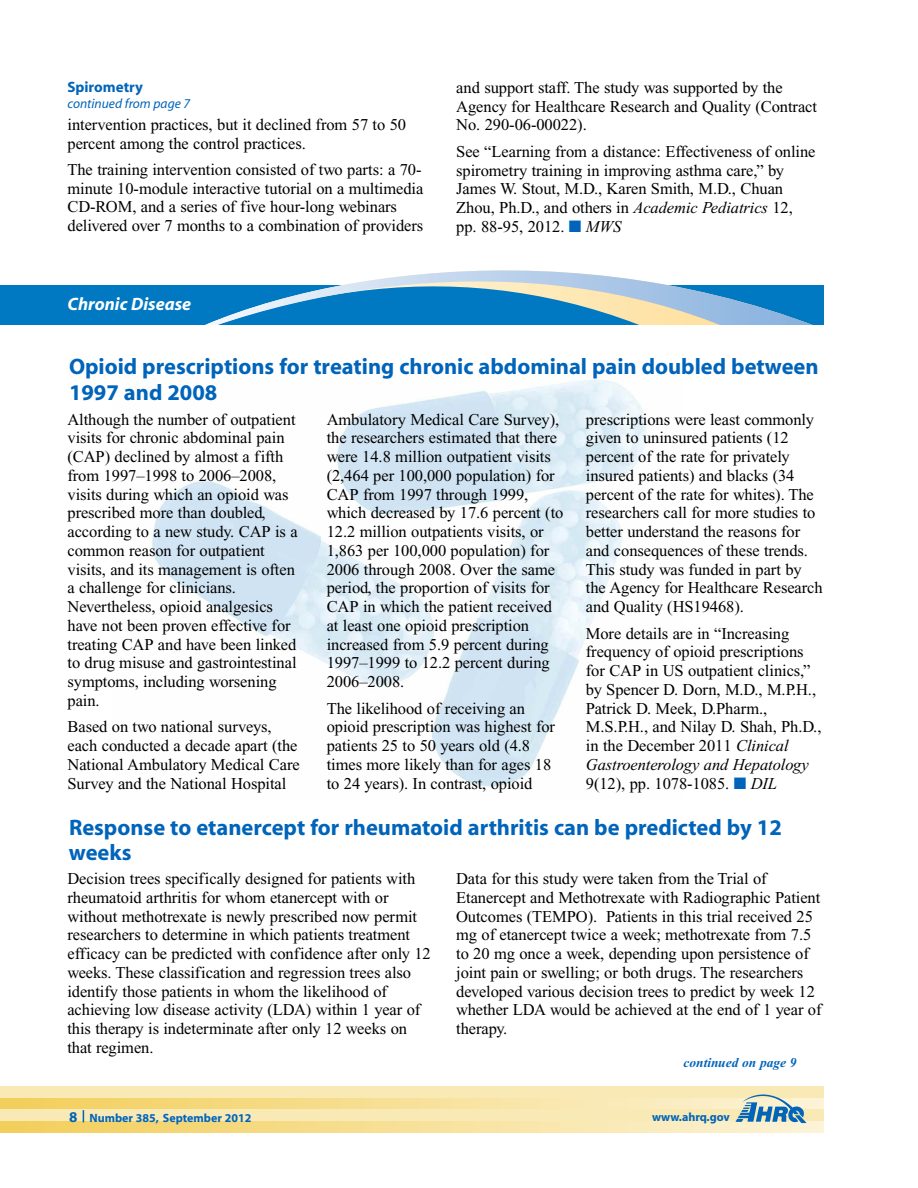
<style>
.page{position:relative;width:918px;height:1188px;background:#fff}
.page>*{position:absolute;margin:0;border:0;box-sizing:border-box;transform-origin:0 0}
.t1{font:700 22.5px/25.5px "Myriad";color:#0064ba}
.t2{font:italic 700 18px "Myriad";color:#fff}
.t3{font:16.5px/18.8px "Times New Roman";letter-spacing:-.005em;color:#000}
.t4{font:700 15px "Myriad";color:#0064ba}
.t5{font:italic 13.5px "Myriad";color:#0064ba}
.t6{font:italic 700 13.5px "Times New Roman";color:#0064ba}
.t7{font:700 12px "Myriad";color:#0064ba}
.s1{font-style:italic}
.s2{color:#0064ba}
.s3{font-size:15px}
</style>
<div class="page">
<img style="left:152px;top:380px;width:495px;height:407px">
<div style="left:0;top:1087px;width:823px;height:45px;background:#f9e9b4"></div>
<svg style="left:0;top:1099px;width:823px;height:10px"></svg>
<svg style="left:0;top:1122px;width:823px;height:10px"></svg>
<svg style="left:83px;top:1110px;width:1px;height:12px"></svg>
<img style="left:733px;top:1094px;width:75px;height:30px">
<div style="left:0;top:286px;width:824px;height:38px;background:#0079c2"></div>
<svg style="left:161px;top:270px;width:663px;height:54px"></svg>
<p class="t4" style="left:68px;top:82px;width:77px">Spirometry</p>
<p class="t5" style="left:68px;top:98px;width:124px">continued from page 7</p>
<p class="t3" style="left:68px;top:117px;width:340px">intervention practices, but it declined from 57 to 50 percent among the control practices.</p>
<p class="t3" style="left:68px;top:162px;width:357px">The training intervention consisted of two parts: a 70- minute 10-module interactive tutorial on a multimedia CD-ROM, and a series of five hour-long webinars delivered over 7 months to a combination of providers</p>
<p class="t2" style="left:68px;top:297px;width:125px">Chronic Disease</p>
<p class="t3" style="left:456px;top:80px;width:362px">and support staff. The study was supported by the<br>Agency for Healthcare Research and Quality (Contract<br>No. 290-06-00022).</p>
<p class="t3" style="left:456px;top:143px;width:361px">See “Learning from a distance: Effectiveness of online spirometry training in improving asthma care,” by James W. Stout, M.D., Karen Smith, M.D., Chuan Zhou, Ph.D., and others in <span class="s1">Academic Pediatrics</span> 12, pp. 88-95, 2012. <span class="s2">■</span> <span class="s1">MWS</span></p>
<h1 class="t1" style="left:69px;top:356px;width:751px">Opioid prescriptions for treating chronic abdominal pain doubled between<br>1997 and 2008</h1>
<p class="t3" style="left:67px;top:411px;width:232px">Although the number of outpatient visits for chronic abdominal pain (CAP) declined by almost a fifth from 1997–1998 to 2006–2008, visits during which an opioid was prescribed more than doubled, according to a new study. CAP is a common reason for outpatient visits, and its management is often a challenge for clinicians.<br>Nevertheless, opioid analgesics have not been proven effective for treating CAP and have been linked to drug misuse and gastrointestinal symptoms, including worsening pain.</p>
<p class="t3" style="left:68px;top:719px;width:234px">Based on two national surveys, each conducted a decade apart (the National Ambulatory Medical Care Survey and the National Hospital</p>
<p class="t3" style="left:327px;top:411px;width:238px">Ambulatory Medical Care Survey), the researchers estimated that there were 14.8 million outpatient visits (2,464 per 100,000 population) for<br>CAP from 1997 through 1999, which decreased by 17.6 percent (to<br>12.2 million outpatients visits, or<br>1,863 per 100,000 population) for<br>2006 through 2008. Over the same period, the proportion of visits for<br>CAP in which the patient received at least one opioid prescription increased from 5.9 percent during<br>1997–1999 to 12.2 percent during<br>2006–2008.</p>
<p class="t3" style="left:327px;top:700px;width:230px">The likelihood of receiving an opioid prescription was highest for patients 25 to 50 years old (4.8 times more likely than for ages 18 to 24 years). In contrast, opioid</p>
<p class="t3" style="left:586px;top:411px;width:238px">prescriptions were least commonly given to uninsured patients (12 percent of the rate for privately insured patients) and blacks (34 percent of the rate for whites). The researchers call for more studies to better understand the reasons for and consequences of these trends.<br>This study was funded in part by the Agency for Healthcare Research and Quality (HS19468).</p>
<p class="t3" style="left:586px;top:625px;width:237px">More details are in “Increasing frequency of opioid prescriptions for CAP in US outpatient clinics,” by Spencer D. Dorn, M.D., M.P.H.,<br>Patrick D. Meek, D.Pharm.,<br>M.S.P.H., and Nilay D. Shah, Ph.D., in the December 2011 <span class="s1">Clinical<br>Gastroenterology and Hepatology<br></span>9(12), pp. 1078-1085. <span class="s2">■</span> <span class="s1">DIL</span></p>
<h1 class="t1" style="left:69px;top:816px;width:714px">Response to etanercept for rheumatoid arthritis can be predicted by 12 weeks</h1>
<p class="t3" style="left:67px;top:871px;width:365px">Decision trees specifically designed for patients with rheumatoid arthritis for whom etanercept with or without methotrexate is newly prescribed now permit researchers to determine in which patients treatment efficacy can be predicted with confidence after only 12 weeks. These classification and regression trees also identify those patients in whom the likelihood of achieving low disease activity (LDA) within 1 year of this therapy is indeterminate after only 12 weeks on that regimen.</p>
<p class="t3" style="left:456px;top:871px;width:367px">Data for this study were taken from the Trial of Etanercept and Methotrexate with Radiographic Patient Outcomes (TEMPO). Patients in this trial received 25 mg of etanercept twice a week; methotrexate from 7.5 to 20 mg once a week, depending upon persistence of joint pain or swelling; or both drugs. The researchers developed various decision trees to predict by week 12 whether LDA would be achieved at the end of 1 year of therapy.</p>
<p class="t6" style="left:683px;top:1058px;width:115px">continued on page 9</p>
<p class="t7" style="left:69px;top:1114px;width:184px"><span class="s3">8</span> Number 385, September 2012</p>
<p class="t7" style="left:652px;top:1113px;width:79px">www.ahrq.gov</p>
</div>
